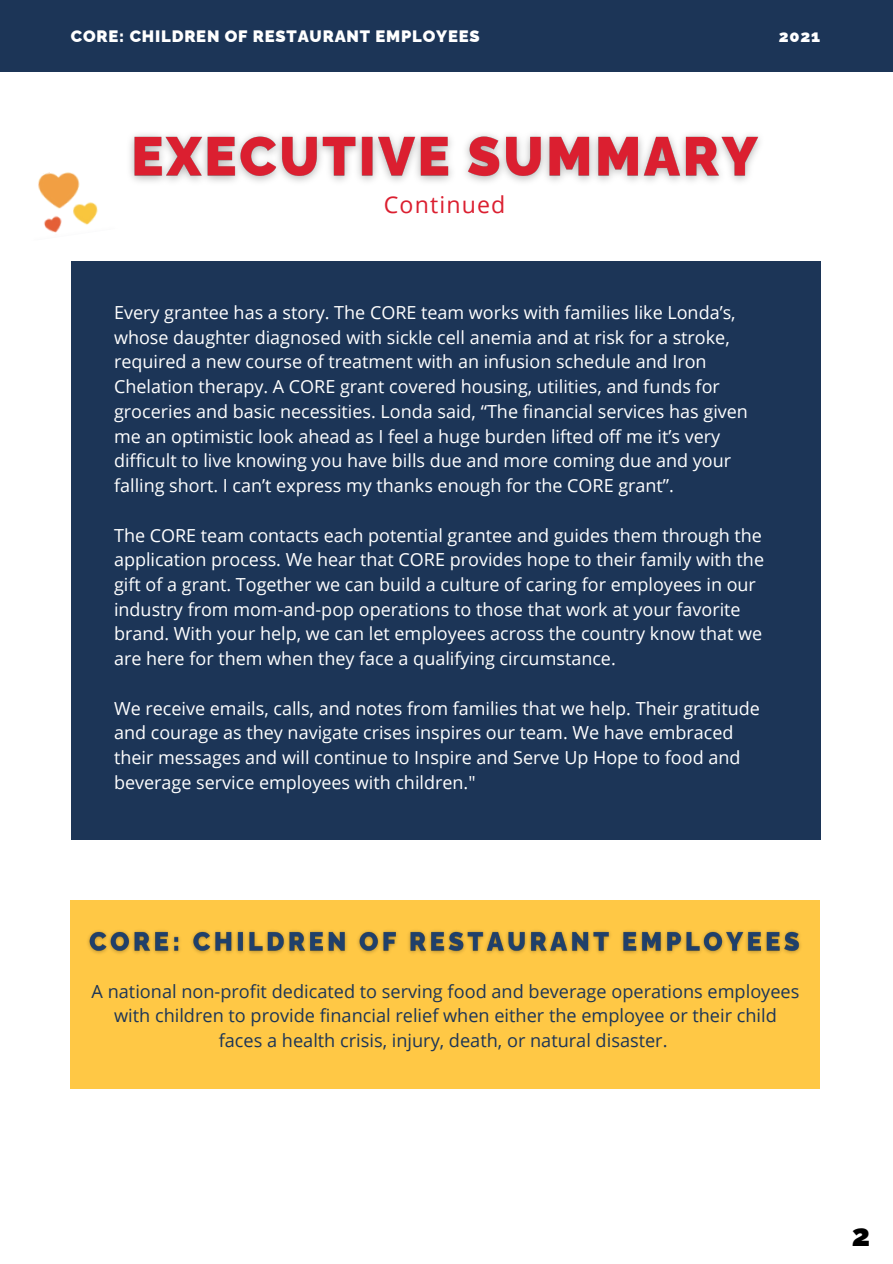
<style>
.page{position:relative;width:893px;height:1264px;background:#fff}
.page>*{position:absolute;margin:0;border:0;box-sizing:border-box;transform-origin:0 0}
.t1{font:900 30.75px "Raleway";color:#000}
.t2{font:23.1px "Open Sans";letter-spacing:.05em;color:#db1f30}
.t3{font:18.15px/24.8px "Open Sans";color:#1c3557;text-align:center}
.t4{font:18px/24.8px "Open Sans";color:#fff}
.t5{font:900 16.5px "Raleway";letter-spacing:.05em;color:#fff}
</style>
<div class="page">
<div style="left:0;top:0;width:892px;height:71px;background:#1c3557"></div>
<div style="left:71px;top:261px;width:749px;height:578px;background:#1c3557"></div>
<img style="left:130px;top:134px;width:630px;height:48px">
<img style="left:38px;top:172px;width:60px;height:61px">
<div style="left:70px;top:900px;width:749px;height:188px;background:#ffc845"></div>
<img style="left:88px;top:930px;width:713px;height:24px">
<p class="t5" style="left:71px;top:27px;width:410px">CORE: CHILDREN OF RESTAURANT EMPLOYEES</p>
<p class="t5" style="left:778px;top:27px;width:43px">2021</p>
<p class="t2" style="left:384px;top:188px;width:123px">Continued</p>
<p class="t4" style="left:114px;top:299px;width:635px">Every grantee has a story. The CORE team works with families like Londa’s, whose daughter diagnosed with sickle cell anemia and at risk for a stroke, required a new course of treatment with an infusion schedule and Iron Chelation therapy. A CORE grant covered housing, utilities, and funds for groceries and basic necessities. Londa said, “The financial services has given me an optimistic look ahead as I feel a huge burden lifted off me it’s very difficult to live knowing you have bills due and more coming due and your falling short. I can’t express my thanks enough for the CORE grant”.</p>
<p class="t4" style="left:114px;top:522px;width:651px">The CORE team contacts each potential grantee and guides them through the application process. We hear that CORE provides hope to their family with the gift of a grant. Together we can build a culture of caring for employees in our industry from mom-and-pop operations to those that work at your favorite brand. With your help, we can let employees across the country know that we are here for them when they face a qualifying circumstance.</p>
<p class="t4" style="left:114px;top:695px;width:647px">We receive emails, calls, and notes from families that we help. Their gratitude and courage as they navigate crises inspires our team. We have embraced their messages and will continue to Inspire and Serve Up Hope to food and beverage service employees with children."</p>
<p class="t3" style="left:91px;top:978px;width:709px">A national non-profit dedicated to serving food and beverage operations employees with children to provide financial relief when either the employee or their child faces a health crisis, injury, death, or natural disaster.</p>
<h1 class="t1" style="left:851px;top:1217px;width:20px">2</h1>
</div>
